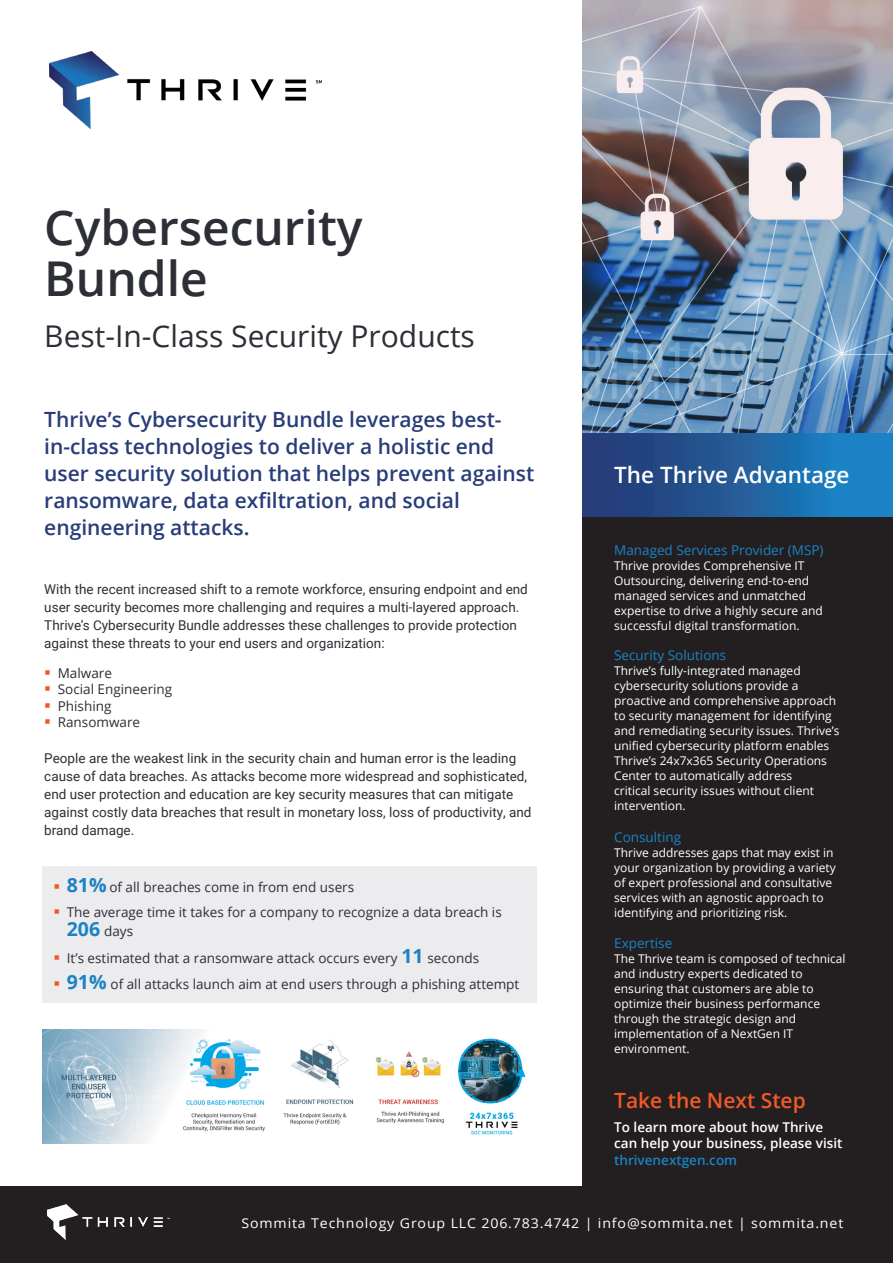
<style>
.page{position:relative;width:893px;height:1263px;background:#fff}
.page>*{position:absolute;margin:0;border:0;box-sizing:border-box;transform-origin:0 0}
.t1{font:600 48px/51px "Open Sans";color:#2d2f37}
.t2{font:30px "Open Sans";color:#2d2f37}
.Heading_1_-_center{font:600 22.5px "Open Sans";color:#fff}
.t3{font:600 21px/27px "Open Sans";color:#283d79}
.t4{font:600 21px "Open Sans";color:#f15929}
.t5{font:13.5px/18px "Roboto";color:#2d2f37}
.t6{font:13.5px/19.5px "Open Sans";color:#2d2f37}
.t7{font:600 13.5px/16.5px "Open Sans";color:#fff}
.t8{font:13.5px "Open Sans";letter-spacing:.06em;color:#fff;scale:1.05 1}
.t9{font:13.5px "Open Sans";color:#1b82c5}
.t10{font:12px/15px "Open Sans";color:#fff}
.s1{font-weight:700;font-size:19.5px;color:#1b82c5}
.s2{color:#1b82c5}
.s3{font-style:inherit}
</style>
<div class="page">
<div style="left:583px;top:516px;width:310px;height:747px;background:#231f20"></div>
<div style="left:0;top:1187px;width:893px;height:76px;background:#231f20"></div>
<div style="left:583px;top:432px;width:310px;height:84px;background:linear-gradient(to right,#28356e,#198acd)"></div>
<img style="left:43px;top:1029px;width:483px;height:114px">
<div style="left:43px;top:866px;width:494px;height:137px;background:#ececee"></div>
<img style="left:48px;top:1205px;width:122px;height:34px">
<img style="left:583px;top:0;width:310px;height:432px">
<img style="left:49px;top:51px;width:272px;height:77px">
<p class="t1" style="left:44px;top:201px;width:320px">Cybersecurity<br>Bundle</p>
<p class="t2" style="left:44px;top:315px;width:432px">Best-In-Class Security Products</p>
<p class="t3" style="left:44px;top:406px;width:491px">Thrive’s Cybersecurity Bundle leverages best&shy;in-class technologies to deliver a holistic end user security solution that helps prevent against ransomware, data exfiltration, and social engineering attacks.</p>
<p class="t5" style="left:44px;top:579px;width:485px">With the recent increased shift to a remote workforce, ensuring endpoint and end user security becomes more challenging and requires a multi-layered approach.<br>Thrive’s Cybersecurity Bundle addresses these challenges to provide protection against these threats to your end users and organization:</p>
<p class="t6" style="left:58px;top:663px;width:56px">Malware</p>
<p class="t6" style="left:58px;top:679px;width:116px">Social Engineering</p>
<p class="t6" style="left:58px;top:696px;width:55px">Phishing</p>
<p class="t6" style="left:58px;top:712px;width:84px">Ransomware</p>
<p class="t5" style="left:44px;top:749px;width:489px">People are the weakest link in the security chain and human error is the leading cause of data breaches. As attacks become more widespread and sophisticated, end user protection and education are key security measures that can mitigate against costly data breaches that result in monetary loss, loss of productivity, and brand damage.</p>
<p class="t6" style="left:67px;top:877px;width:289px"><span class="s1">81%</span> of all breaches come in from end users</p>
<p class="t6" style="left:67px;top:902px;width:436px">The average time it takes for a company to recognize a data breach is<br><span class="s1">206</span> days</p>
<p class="t6" style="left:67px;top:948px;width:414px">It’s estimated that a ransomware attack occurs every <span class="s1">11</span> seconds</p>
<p class="t6" style="left:67px;top:974px;width:454px"><span class="s1">91%</span> of all attacks launch aim at end users through a phishing attempt</p>
<p class="Heading_1_-_center" style="left:614px;top:459px;width:237px">The Thrive Advantage</p>
<p class="t9" style="left:614px;top:541px;width:211px">Managed Services Provider (MSP)</p>
<p class="t10" style="left:614px;top:558px;width:210px">Thrive provides Comprehensive IT Outsourcing, delivering end-to-end managed services and unmatched expertise to drive a highly secure and successful digital transformation.</p>
<p class="t9" style="left:614px;top:646px;width:114px">Security Solutions</p>
<p class="t10" style="left:614px;top:663px;width:227px">Thrive’s fully-integrated managed cybersecurity solutions provide a proactive and comprehensive approach to security management for identifying and remediating security issues. Thrive’s unified cybersecurity platform enables Thrive’s 24x7x365 Security Operations Center to automatically address<br>critical security issues without client intervention.</p>
<p class="t9" style="left:614px;top:828px;width:68px">Consulting</p>
<p class="t10" style="left:614px;top:845px;width:223px">Thrive addresses gaps that may exist in your organization by providing a variety of expert professional and consultative services with an agnostic approach to identifying and prioritizing risk.</p>
<p class="t9" style="left:614px;top:934px;width:60px">Expertise</p>
<p class="t10" style="left:614px;top:951px;width:233px">The Thrive team is composed of technical and industry experts dedicated to ensuring that customers are able to optimize their business performance through the strategic design and implementation of a NextGen IT environment.</p>
<p class="t4" style="left:614px;top:1086px;width:193px">Take the Next Step</p>
<p class="t7" style="left:614px;top:1118px;width:230px">To learn more about how Thrive can help your business, please visit <span class="s2">thrivenextgen.com</span></p>
<p class="t8" style="left:242px;top:1214px;width:575px">Sommita Technology Group LLC 206<span class="s3">.</span>783<span class="s3">.</span>4742 <span class="s3">| info@</span>sommita.net <span class="s3">|</span> sommita.net</p>
</div>
